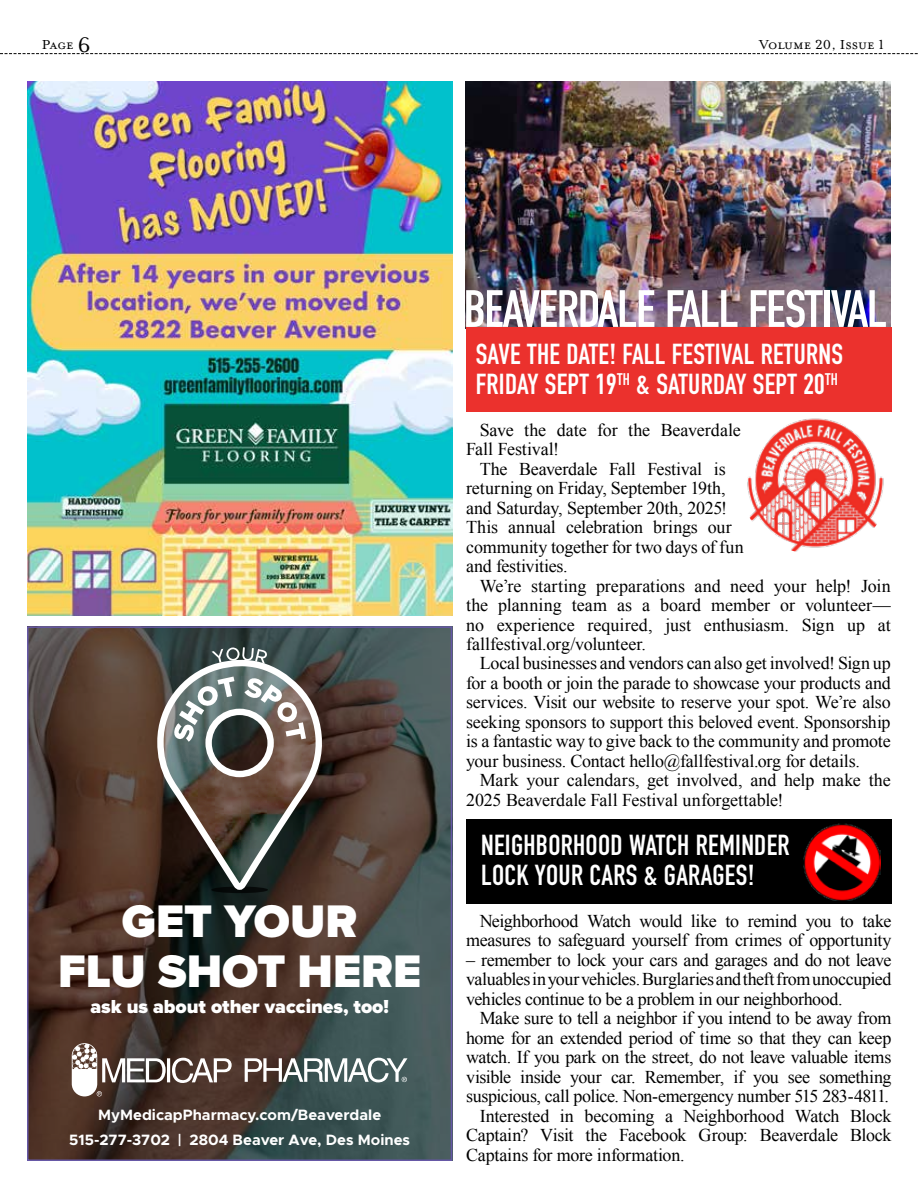
<style>
.page{position:relative;width:918px;height:1188px;background:#fff}
.page>*{position:absolute;margin:0;border:0;box-sizing:border-box;transform-origin:0 0}
.t1{font:52.5px "DIN Condensed";letter-spacing:-.045em;color:#fff}
.t2{font:900 47.4px/50.2px "Proxima Nova";color:#fff;text-align:center}
.t3{font:700 28.5px/30px "DIN Condensed";letter-spacing:.01em;color:#fff}
.t4{font:900 19.5px "Proxima Nova";color:#fff}
.t5{font:18px/19.5px "Times New Roman";letter-spacing:-.015em;color:#000;text-align:justify}
.t6{font:700 15px/24.8px "Metropolis";color:#fff;text-align:center}
.t7{font:15px "Mrs Eaves OT";color:#000;scale:1.05 1}
.s1{font-size:24px}
</style>
<div class="page">
<svg style="left:0;top:53px;width:918px;height:1px"></svg>
<img style="left:466px;top:81px;width:425px;height:246px">
<svg style="left:30px;top:629px;width:419px;height:529px;background:#473f38"></svg>
<svg style="left:154px;top:647px;width:173px;height:248px;background:#625d57"></svg>
<svg style="left:72px;top:1043px;width:335px;height:53px"></svg>
<div style="left:27px;top:626px;width:425px;height:535px;border:2px solid #6658a6"></div>
<img style="left:27px;top:81px;width:425px;height:535px">
<div style="left:466px;top:819px;width:425px;height:85px;background:#000"></div>
<img style="left:803px;top:823px;width:78px;height:77px">
<img style="left:747px;top:418px;width:137px;height:134px">
<div style="left:466px;top:327px;width:425px;height:85px;background:#eb312d"></div>
<p class="t7" style="left:42px;top:36px;width:48px">Page <span class="s1">6</span></p>
<p class="t7" style="left:759px;top:36px;width:121px">Volume 20, Issue 1</p>
<h1 class="t1" style="left:463px;top:280px;width:426px">BEAVERDALE FALL FESTIVAL</h1>
<h3 class="t3" style="left:476px;top:339px;width:369px">SAVE THE DATE! FALL FESTIVAL RETURNS<br>FRIDAY SEPT 19<sup>TH</sup> &amp; SATURDAY SEPT 20<sup>TH</sup></h3>
<p class="t5" style="left:466px;top:420px;width:276px;text-indent:14px">Save the date for the Beaverdale<br>Fall Festival!</p>
<p class="t5" style="left:466px;top:459px;width:279px;text-align:left;text-indent:14px">The Beaverdale Fall Festival is returning on Friday, September 19th, and Saturday, September 20th, 2025!<br>This annual celebration brings our community together for two days of fun and festivities.</p>
<p class="t5" style="left:466px;top:575px;width:426px;text-indent:14px">We’re starting preparations and need your help! Join the planning team as a board member or volunteer— no experience required, just enthusiasm. Sign up at fallfestival.org/volunteer.</p>
<p class="t5" style="left:466px;top:653px;width:426px;text-indent:14px">Local businesses and vendors can also get involved! Sign up for a booth or join the parade to showcase your products and services. Visit our website to reserve your spot. We’re also seeking sponsors to support this beloved event. Sponsorship is a fantastic way to give back to the community and promote your business. Contact hello@fallfestival.org for details.</p>
<p class="t5" style="left:466px;top:770px;width:426px;text-indent:14px">Mark your calendars, get involved, and help make the<br>2025 Beaverdale Fall Festival unforgettable!</p>
<h2 class="t2" style="left:58px;top:895px;width:365px">GET YOUR<br>FLU SHOT HERE</h2>
<p class="t4" style="left:90px;top:992px;width:300px">ask us about other vaccines, too!</p>
<p class="t6" style="left:69px;top:1103px;width:342px">MyMedicapPharmacy.com/Beaverdale<br>515-277-3702 | 2804 Beaver Ave, Des Moines</p>
<h3 class="t3" style="left:481px;top:830px;width:310px">NEIGHBORHOOD WATCH REMINDER<br>LOCK YOUR CARS &amp; GARAGES!</h3>
<p class="t5" style="left:466px;top:911px;width:427px;text-align:right">Neighborhood Watch would like to remind you to take measures to safeguard yourself from crimes of opportunity</p>
<p class="t5" style="left:466px;top:950px;width:427px">– remember to lock your cars and garages and do not leave valuables in your vehicles. Burglaries and theft from unoccupied vehicles continue to be a problem in our neighborhood.</p>
<p class="t5" style="left:480px;top:1008px;width:413px">Make sure to tell a neighbor if you intend to be away from</p>
<p class="t5" style="left:466px;top:1028px;width:427px">home for an extended period of time so that they can keep</p>
<p class="t5" style="left:466px;top:1047px;width:427px">watch. If you park on the street, do not leave valuable items</p>
<p class="t5" style="left:466px;top:1067px;width:427px">visible inside your car. Remember, if you see something</p>
<p class="t5" style="left:466px;top:1086px;width:424px">suspicious, call police. Non-emergency number 515 283-4811.</p>
<p class="t5" style="left:480px;top:1106px;width:413px">Interested in becoming a Neighborhood Watch Block</p>
<p class="t5" style="left:466px;top:1125px;width:427px">Captain? Visit the Facebook Group: Beaverdale Block</p>
<p class="t5" style="left:466px;top:1145px;width:220px">Captains for more information.</p>
</div>
